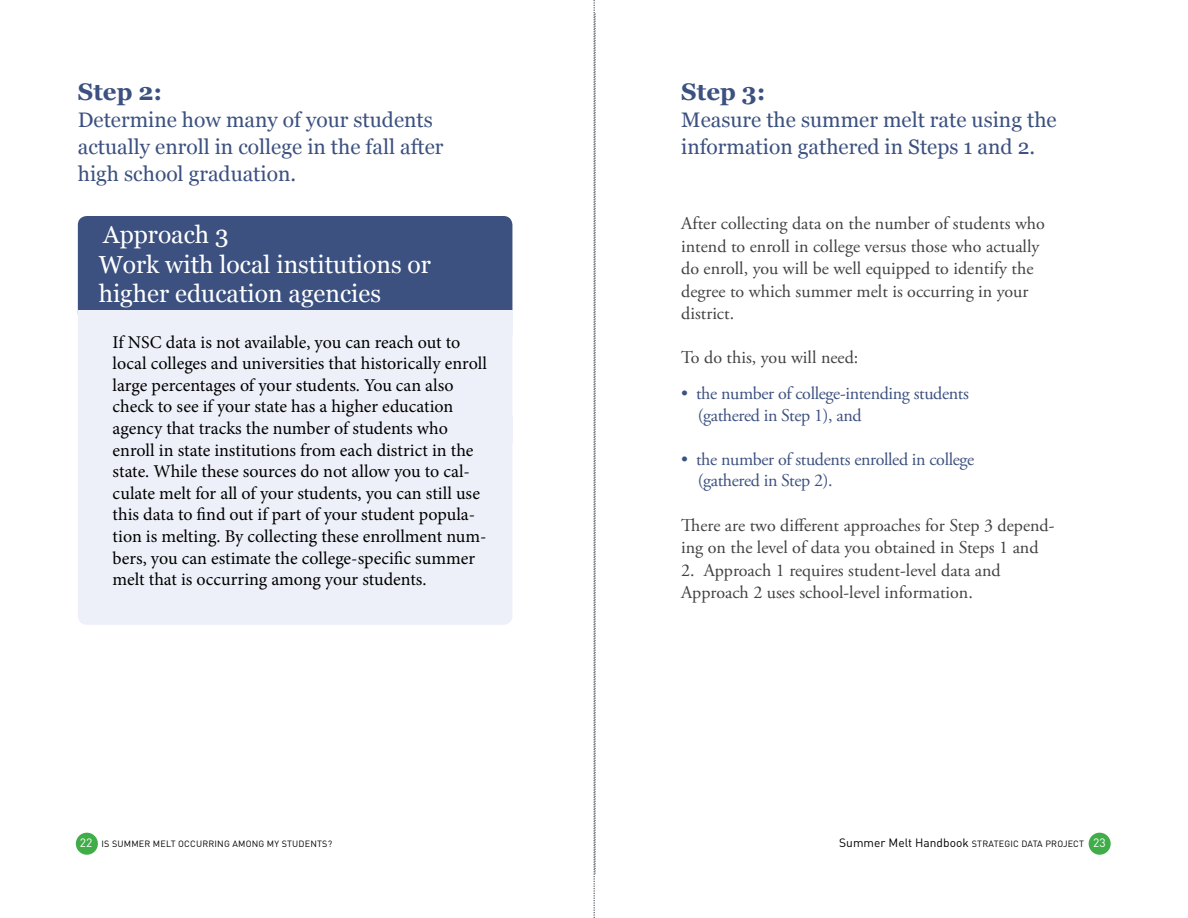
<style>
.page{position:relative;width:1188px;height:918px;background:#fff}
.page>*{position:absolute;margin:0;border:0;box-sizing:border-box;transform-origin:0 0}
.t1{font:24.6px/29.4px "Georgia";color:#fff}
.t2{font:700 24px "Georgia";color:#3c5180}
.t3{font:21px/27px "Georgia";color:#3c5180}
.t4{font:18px/21.6px "Minion Pro";color:#000}
.t5{font:18px/22.5px "Adobe Garamond Pro";letter-spacing:-.01em;color:#414042}
.t6{font:18px/21.8px "Adobe Garamond Pro";letter-spacing:-.03em;color:#3c5180}
.t7{font:9px "DIN";letter-spacing:.02em;color:#000}
.s1{font-size:12px;color:#fff}
.s2{font-size:12px}
</style>
<div class="page">
<svg style="left:594px;top:0;width:2px;height:918px"></svg>
<div style="left:78px;top:309px;width:434px;height:316px;background:#eef0f9;border-radius:9px"></div>
<div style="left:78px;top:216px;width:434px;height:107px;background:#3c5180;border-radius:9px"></div>
<div style="left:1089px;top:833px;width:22px;height:22px;background:#41ad49;border-radius:50%"></div>
<div style="left:76px;top:833px;width:22px;height:22px;background:#41ad49;border-radius:50%"></div>
<div style="left:78px;top:310px;width:434px;height:25px;background:#eef0f9"></div>
<h2 class="t2" style="left:78px;top:74px;width:86px">Step 2:</h2>
<p class="t3" style="left:78px;top:106px;width:367px">Determine how many of your students actually enroll in college in the fall after high school graduation.</p>
<h1 class="t1" style="left:99px;top:219px;width:334px">Approach 3<br>Work with local institutions or higher education agencies</h1>
<p class="t4" style="left:113px;top:331px;width:376px">If NSC data is not available, you can reach out to local colleges and universities that historically enroll large percentages of your students. You can also check to see if your state has a higher education agency that tracks the number of students who enroll in state institutions from each district in the state. While these sources do not allow you to cal&shy;culate melt for all of your students, you can still use this data to find out if part of your student popula&shy;tion is melting. By collecting these enrollment num&shy;bers, you can estimate the college-specific summer melt that is occurring among your students.</p>
<h2 class="t2" style="left:681px;top:74px;width:86px">Step 3:</h2>
<p class="t3" style="left:681px;top:106px;width:377px">Measure the summer melt rate using the information gathered in Steps 1 and 2.</p>
<p class="t5" style="left:681px;top:213px;width:365px">After collecting data on the number of students who intend to enroll in college versus those who actually do enroll, you will be well equipped to identify the degree to which summer melt is occurring in your district.</p>
<p class="t5" style="left:681px;top:346px;width:179px">To do this, you will need:</p>
<p class="t6" style="left:698px;top:383px;width:273px;text-indent:-17px">• the number of college-intending students (gathered in Step 1), and</p>
<p class="t6" style="left:698px;top:449px;width:278px;text-indent:-17px">• the number of students enrolled in college (gathered in Step 2).</p>
<p class="t5" style="left:681px;top:514px;width:375px">There are two different approaches for Step 3 depend&shy;ing on the level of data you obtained in Steps 1 and</p>
<p class="t5" style="left:681px;top:559px;width:321px">2. Approach 1 requires student-level data and<br>Approach 2 uses school-level information.</p>
<p class="t7" style="left:80px;top:839px;width:254px"><span class="s1">22</span> IS SUMM ER M ELT OCCURRING AMONG MY STUDENTS?</p>
<p class="t7" style="left:839px;top:839px;width:268px"><span class="s2">SUMMER MELT HANDBOOK</span> STRATEGIC DATA PROJECT <span class="s1">23</span></p>
</div>
